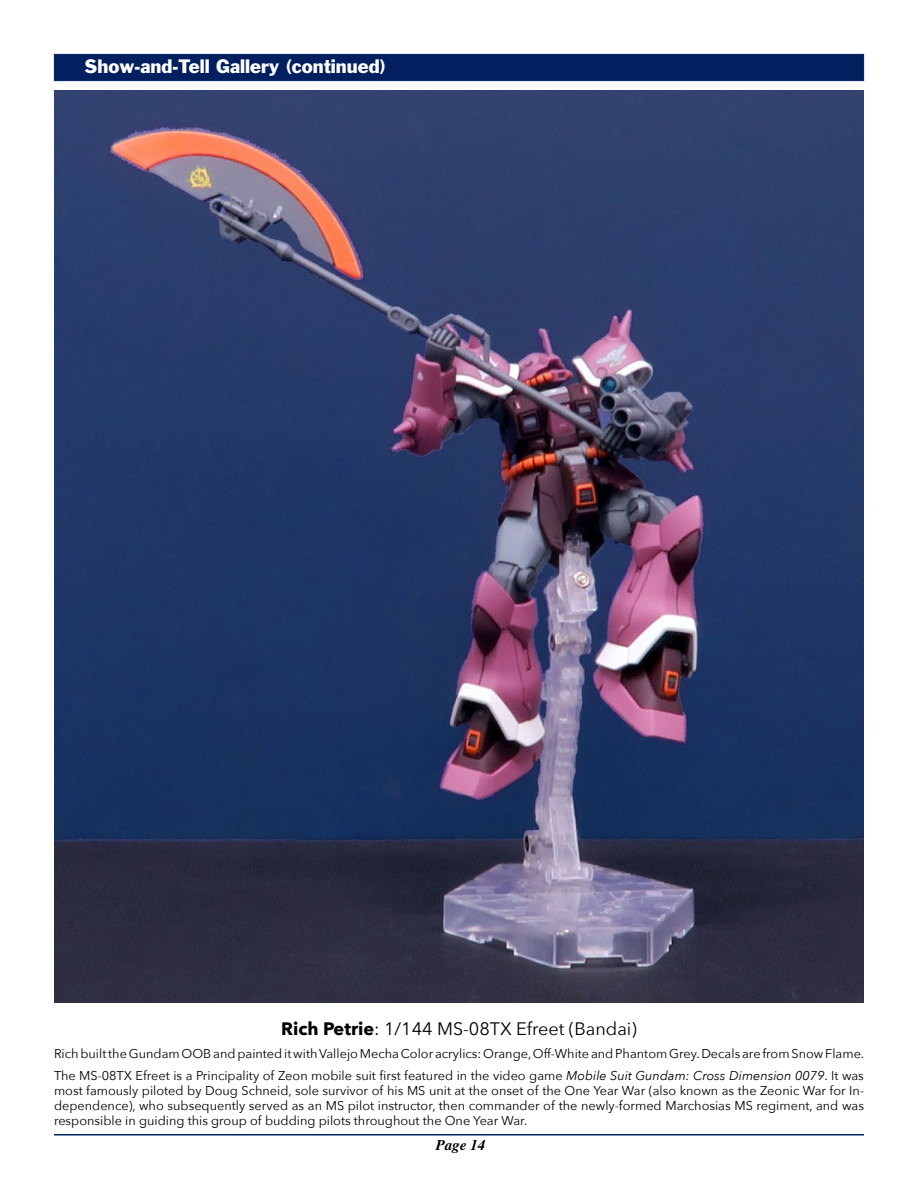
<style>
.page{position:relative;width:918px;height:1188px;background:#fff}
.page>*{position:absolute;margin:0;border:0;box-sizing:border-box;transform-origin:0 0}
.t1{font:18px "Avenir Next";color:#000}
.t2{font:18px "Franklin Gothic";color:#fff}
.t3{font:italic 700 15px "Times";color:#000}
.t4{font:12.75px/15.3px "Avenir Next";color:#000}
.s1{font-weight:700}
.s2{font-style:italic}
</style>
<div class="page">
<hr style="left:54px;top:1134px;width:810px;height:2px;background:#02205f">
<div style="left:54px;top:54px;width:810px;height:27px;background:#02205f;border:1px solid #02205f"></div>
<img style="left:54px;top:91px;width:810px;height:911px">
<h1 class="t2" style="left:85px;top:55px;width:303px">Show-and-Tell Gallery (continued)</h1>
<h1 class="t1" style="left:281px;top:1014px;width:357px"><span class="s1">Rich Petrie</span>: 1/144 MS-08TX Efreet (Bandai)</h1>
<p class="t4" style="left:54px;top:1042px;width:812px;line-height:22px">Rich built the Gundam OOB and painted it with Vallejo Mecha Color acrylics: Orange, Off-White and Phantom Grey. Decals are from Snow Flame.<br>The MS-08TX Efreet is a Principality of Zeon mobile suit first featured in the video game <span class="s2">Mobile Suit Gundam: Cross Dimension 0079</span>. It was</p>
<p class="t4" style="left:54px;top:1082px;width:812px;text-align:justify">most famously piloted by Doug Schneid, sole survivor of his MS unit at the onset of the One Year War (also known as the Zeonic War for In&shy;dependence), who subsequently served as an MS pilot instructor, then commander of the newly-formed Marchosias MS regiment, and was responsible in guiding this group of budding pilots throughout the One Year War.</p>
<p class="t3" style="left:436px;top:1136px;width:51px">Page 14</p>
</div>
